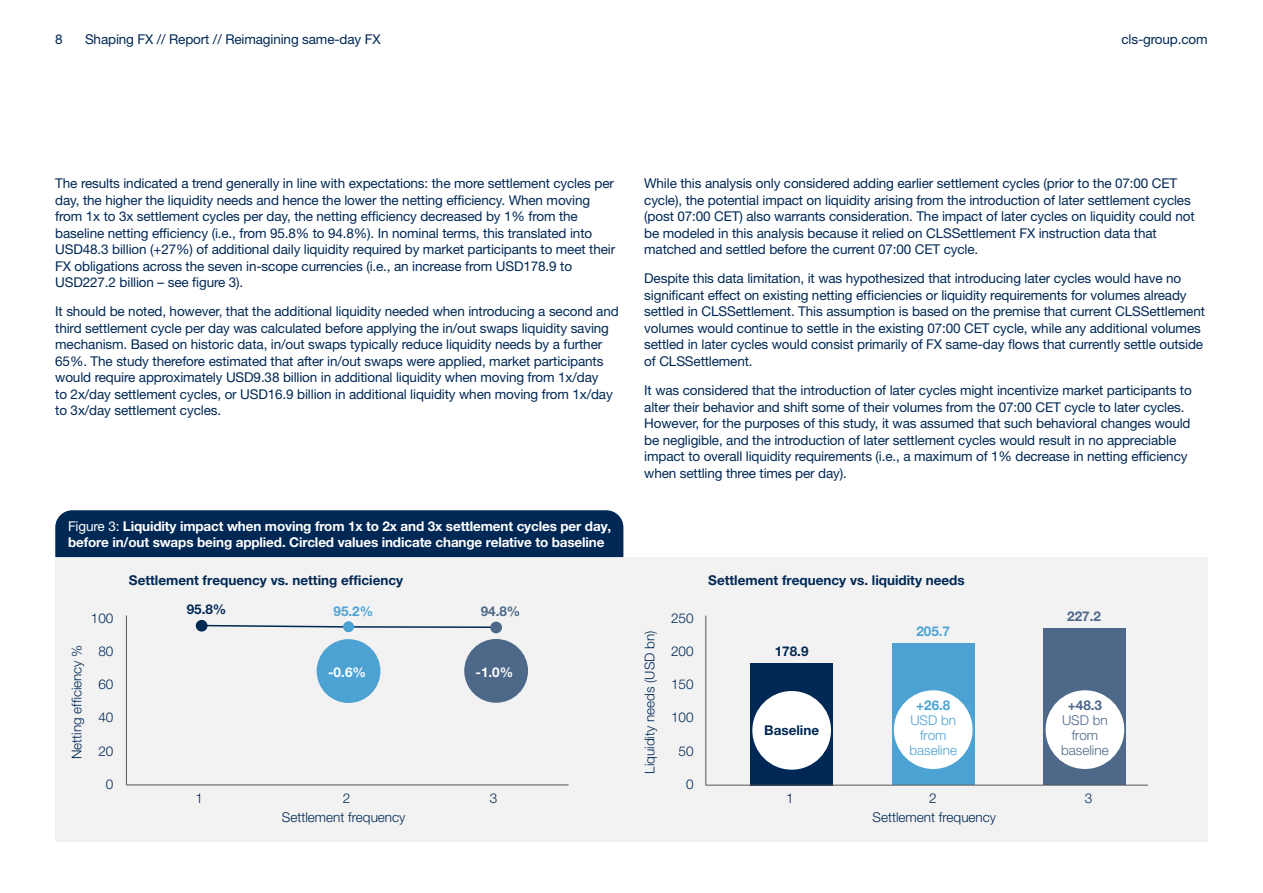
<style>
.page{position:relative;width:1263px;height:893px;background:#fff}
.page>*{position:absolute;margin:0;border:0;box-sizing:border-box;transform-origin:0 0}
.t1{font:13.5px/16.5px "Helvetica Neue LT Pro";letter-spacing:-.01em;color:#002855}
.t2{font:700 13.5px/16.5px "Helvetica Neue LT Pro";letter-spacing:-.01em;color:#fff}
.t3{font:300 13.5px "Helvetica Neue LT Pro";color:#002855}
.t4{font:700 13.5px "Helvetica Neue LT Pro";color:#002855}
.t5{font:300 13.5px/15px "Helvetica Neue LT Pro";color:#4d6888;text-align:center}
.t6{font:300 13.5px/15px "Helvetica Neue LT Pro";color:#4da2d4;text-align:center}
.t7{font:700 13.5px "Helvetica Neue LT Pro";color:#4da2d4}
.t8{font:700 13.5px "Helvetica Neue LT Pro";color:#4d6888}
.s1{font-weight:400}
</style>
<div class="page">
<div style="left:55px;top:557px;width:1153px;height:285px;background:#f2f2f2"></div>
<svg style="left:126px;top:615px;width:443px;height:171px"></svg>
<svg style="left:207px;top:624px;width:284px;height:5px"></svg>
<div style="left:196px;top:620px;width:11px;height:11px;background:#002855;border-radius:50%"></div>
<div style="left:196px;top:620px;width:12px;height:11px;border:1px solid #002855;border-radius:50%"></div>
<div style="left:343px;top:621px;width:11px;height:11px;background:#4da2d4;border-radius:50%"></div>
<div style="left:491px;top:622px;width:10px;height:11px;background:#4d6888;border-radius:50%"></div>
<div style="left:490px;top:622px;width:12px;height:11px;border:1px solid #4d6888;border-radius:50%"></div>
<div style="left:317px;top:639px;width:63px;height:64px;background:#4da2d4;border-radius:50%"></div>
<div style="left:464px;top:639px;width:64px;height:64px;background:#4d6888;border-radius:50%"></div>
<svg style="left:705px;top:615px;width:443px;height:171px"></svg>
<div style="left:55px;top:510px;width:568px;height:47px;background:#002855"></div>
<p class="t1" style="left:55px;top:30px;width:9px">8</p>
<p class="t1" style="left:85px;top:30px;width:297px">Shaping FX // Report // Reimagining same-day FX</p>
<p class="t1" style="left:1121px;top:30px;width:88px">cls-group.com</p>
<p class="t1" style="left:55px;top:175px;width:561px">The results indicated a trend generally in line with expectations: the more settlement cycles per day, the higher the liquidity needs and hence the lower the netting efficiency. When moving from 1x to 3x settlement cycles per day, the netting efficiency decreased by 1% from the baseline netting efficiency (i.e., from 95.8% to 94.8%). In nominal terms, this translated into USD48.3 billion (+27%) of additional daily liquidity required by market participants to meet their FX obligations across the seven in-scope currencies (i.e., an increase from USD178.9 to USD227.2 billion – see figure 3).</p>
<p class="t1" style="left:55px;top:303px;width:565px">It should be noted, however, that the additional liquidity needed when introducing a second and third settlement cycle per day was calculated before applying the in/out swaps liquidity saving mechanism. Based on historic data, in/out swaps typically reduce liquidity needs by a further 65%. The study therefore estimated that after in/out swaps were applied, market participants would require approximately USD9.38 billion in additional liquidity when moving from 1x/day<br>to 2x/day settlement cycles, or USD16.9 billion in additional liquidity when moving from 1x/day to 3x/day settlement cycles.</p>
<p class="t1" style="left:644px;top:175px;width:552px">While this analysis only considered adding earlier settlement cycles (prior to the 07:00 CET cycle), the potential impact on liquidity arising from the introduction of later settlement cycles (post 07:00 CET) also warrants consideration. The impact of later cycles on liquidity could not be modeled in this analysis because it relied on CLSSettlement FX instruction data that matched and settled before the current 07:00 CET cycle.</p>
<p class="t1" style="left:644px;top:270px;width:562px">Despite this data limitation, it was hypothesized that introducing later cycles would have no significant effect on existing netting efficiencies or liquidity requirements for volumes already settled in CLSSettlement. This assumption is based on the premise that current CLSSettlement volumes would continue to settle in the existing 07:00 CET cycle, while any additional volumes settled in later cycles would consist primarily of FX same-day flows that currently settle outside of CLSSettlement.</p>
<p class="t1" style="left:644px;top:382px;width:549px">It was considered that the introduction of later cycles might incentivize market participants to alter their behavior and shift some of their volumes from the 07:00 CET cycle to later cycles.<br>However, for the purposes of this study, it was assumed that such behavioral changes would be negligible, and the introduction of later settlement cycles would result in no appreciable impact to overall liquidity requirements (i.e., a maximum of 1% decrease in netting efficiency when settling three times per day).</p>
<p class="t2" style="left:68px;top:517px;width:545px"><span class="s1">Figure 3:</span> Liquidity impact when moving from 1x to 2x and 3x settlement cycles per day, before in/out swaps being applied. Circled values indicate change relative to baseline</p>
<p class="t4" style="left:129px;top:572px;width:276px">Settlement frequency vs. netting efficiency</p>
<p class="t4" style="left:708px;top:572px;width:258px">Settlement frequency vs. liquidity needs</p>
<p class="t3" style="left:91px;top:610px;width:24px">100</p>
<p class="t4" style="left:187px;top:601px;width:41px">95.8%</p>
<p class="t7" style="left:333px;top:603px;width:41px">95.2%</p>
<p class="t8" style="left:481px;top:603px;width:41px">94.8%</p>
<p class="t3" style="left:671px;top:610px;width:24px">250</p>
<p class="t8" style="left:1067px;top:607px;width:35px">227.2</p>
<p class="t3" style="left:69px;top:759px;width:116px;rotate:-90deg">Netting efficiency %</p>
<p class="t3" style="left:98px;top:643px;width:17px">80</p>
<p class="t3" style="left:98px;top:676px;width:17px">60</p>
<p class="t3" style="left:98px;top:709px;width:17px">40</p>
<p class="t3" style="left:98px;top:742px;width:17px">20</p>
<p class="t2" style="left:328px;top:663px;width:40px">-0.6%</p>
<p class="t2" style="left:475px;top:663px;width:39px">-1.0%</p>
<p class="t3" style="left:641px;top:774px;width:145px;rotate:-90deg">Liquidity needs (USD bn)</p>
<p class="t3" style="left:671px;top:643px;width:24px">200</p>
<p class="t3" style="left:671px;top:676px;width:24px">150</p>
<p class="t3" style="left:671px;top:709px;width:24px">100</p>
<p class="t3" style="left:679px;top:743px;width:17px">50</p>
<p class="t4" style="left:775px;top:642px;width:35px">178.9</p>
<p class="t4" style="left:764px;top:722px;width:56px">Baseline</p>
<p class="t7" style="left:916px;top:622px;width:35px">205.7</p>
<p class="t7" style="left:916px;top:697px;width:36px">+26.8</p>
<p class="t6" style="left:909px;top:713px;width:49px">USD bn from baseline</p>
<p class="t8" style="left:1068px;top:697px;width:36px">+48.3</p>
<p class="t5" style="left:1061px;top:713px;width:49px">USD bn from baseline</p>
<p class="t3" style="left:106px;top:776px;width:9px">0</p>
<p class="t3" style="left:686px;top:776px;width:9px">0</p>
<p class="t3" style="left:196px;top:790px;width:9px">1</p>
<p class="t3" style="left:343px;top:790px;width:9px">2</p>
<p class="t3" style="left:490px;top:790px;width:9px">3</p>
<p class="t3" style="left:786px;top:790px;width:9px">1</p>
<p class="t3" style="left:929px;top:790px;width:9px">2</p>
<p class="t3" style="left:1085px;top:790px;width:9px">3</p>
<p class="t3" style="left:282px;top:809px;width:125px">Settlement frequency</p>
<p class="t3" style="left:872px;top:809px;width:125px">Settlement frequency</p>
</div>
